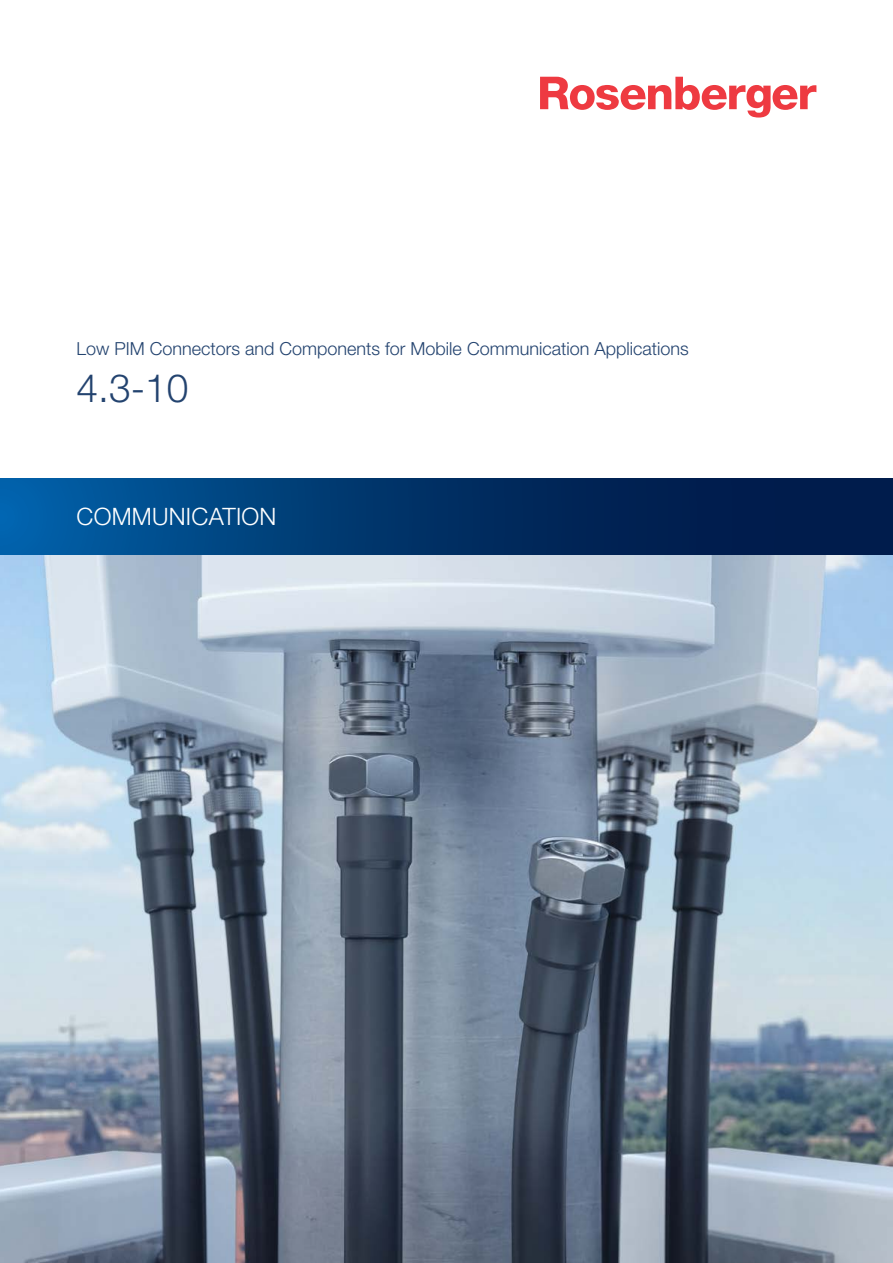
<style>
.page{position:relative;width:893px;height:1263px;background:#fff}
.page>*{position:absolute;margin:0;border:0;box-sizing:border-box;transform-origin:0 0}
.Headline{font:300 39px "Helvetica Neue LT Pro";color:#23436f}
.Sparte{font:300 24px "Helvetica Neue LT Pro";letter-spacing:.01em;color:#fff}
.Headline_klein{font:300 18px "Helvetica Neue LT Pro";color:#23436f}
</style>
<div class="page">
<img style="left:0;top:555px;width:893px;height:708px">
<svg style="left:0;top:478px;width:893px;height:77px"></svg>
<svg style="left:540px;top:77px;width:276px;height:41px"></svg>
<p class="Headline_klein" style="left:77px;top:337px;width:614px">Low PIM Connectors and Components for Mobile Communication Applications</p>
<p class="Headline" style="left:77px;top:364px;width:114px">4.3-10</p>
<p class="Sparte" style="left:77px;top:502px;width:201px">COMMUNICATION</p>
</div>
